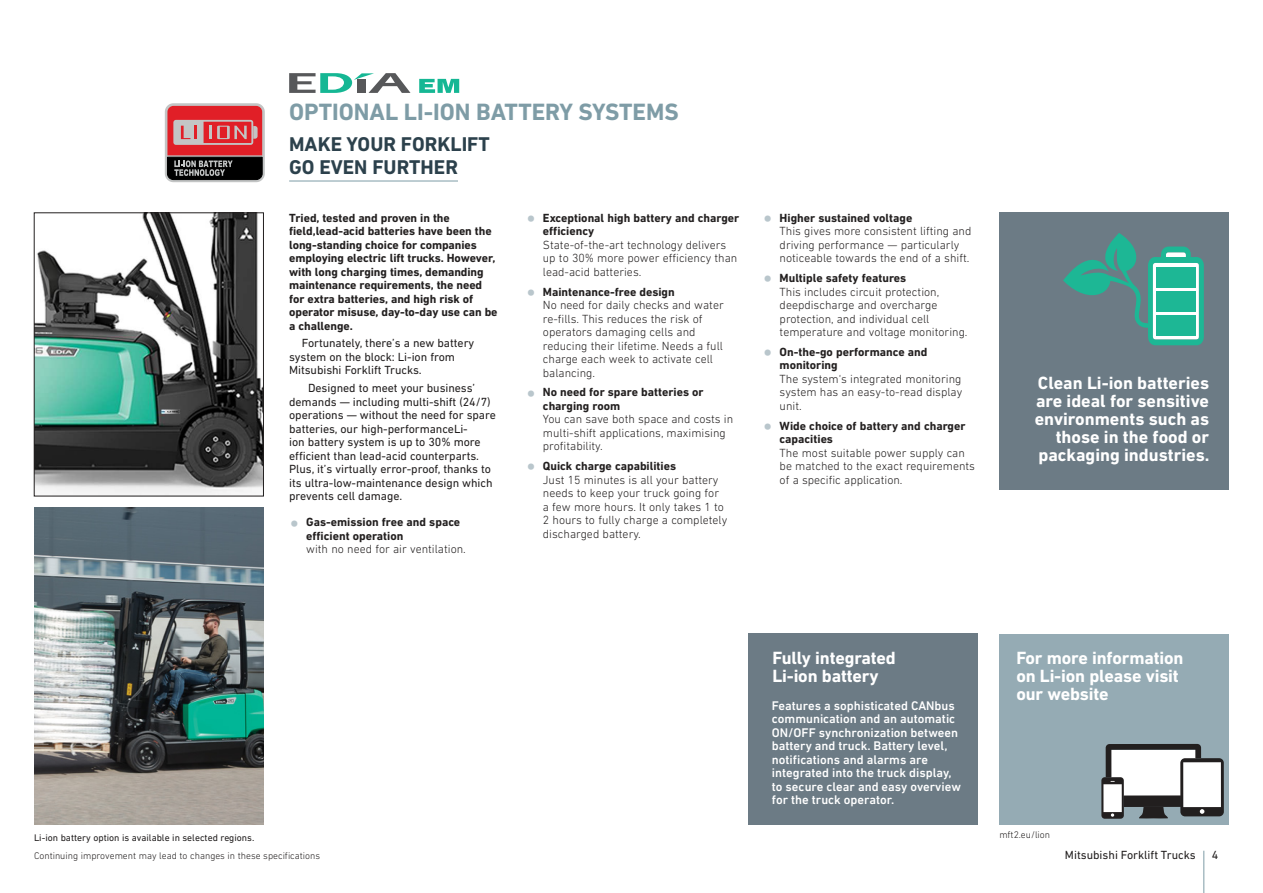
<style>
.page{position:relative;width:1263px;height:893px;background:#fff}
.page>*{position:absolute;margin:0;border:0;box-sizing:border-box;transform-origin:0 0}
.t1{font:700 24px "DIN Next LT Pro";color:#7e9ca6}
.t2{font:700 20.25px/22.5px "DIN Next LT Pro";color:#2c414c}
.t3{font:700 18px/18px "DIN Next LT Pro";color:#fff}
.t4{font:500 12.75px/13.5px "DIN Next LT Pro";color:#fff}
.t5{font:300 12px/13.5px "DIN Next LT Pro";color:#221f1f}
.t6{font:700 12px/13.5px "DIN Next LT Pro";letter-spacing:-.005em;color:#221f1f}
.t7{font:12px/13.5px "DIN Next LT Pro";letter-spacing:-.005em;color:#221f1f}
.t8{font:300 9.75px "DIN Next LT Pro";color:#221f1f}
.t9{font:9.75px "DIN Next LT Pro";color:#221f1f}
.s1{font-weight:400;font-size:24px;color:#b9c6cc}
.s2{font-weight:700}
</style>
<div class="page">
<div style="left:999px;top:634px;width:229px;height:191px;background:#95abb4"></div>
<div style="left:1111px;top:750px;width:84px;height:46px;background:#fff"></div>
<svg style="left:1139px;top:807px;width:29px;height:12px"></svg>
<div style="left:1101px;top:777px;width:23px;height:42px;background:#221f1f;border-radius:3px"></div>
<svg style="left:1111px;top:813px;width:3px;height:4px"></svg>
<div style="left:1103px;top:784px;width:19px;height:28px;background:#fff"></div>
<div style="left:1180px;top:758px;width:44px;height:58px;background:#221f1f;border-radius:5px"></div>
<svg style="left:1200px;top:809px;width:4px;height:5px"></svg>
<div style="left:1183px;top:762px;width:38px;height:45px;background:#fff"></div>
<svg style="left:1106px;top:744px;width:95px;height:38px"></svg>
<div style="left:1124px;top:795px;width:57px;height:12px;background:#221f1f"></div>
<img style="left:36px;top:215px;width:226px;height:279px">
<div style="left:34px;top:213px;width:230px;height:283px;border:1px solid #221f1f"></div>
<svg style="left:165px;top:103px;width:100px;height:79px;background:#a44e51"></svg>
<svg style="left:289px;top:73px;width:121px;height:20px"></svg>
<svg style="left:419px;top:79px;width:40px;height:14px"></svg>
<div style="left:748px;top:634px;width:230px;height:191px;background:#6c7b85"></div>
<img style="left:34px;top:508px;width:230px;height:317px">
<div style="left:999px;top:213px;width:230px;height:277px;background:#6c7b85"></div>
<svg style="left:1063px;top:233px;width:141px;height:112px"></svg>
<div style="left:1156px;top:267px;width:40px;height:21px;background:#1db795"></div>
<div style="left:1156px;top:315px;width:40px;height:21px;background:#1db795"></div>
<div style="left:1156px;top:291px;width:40px;height:20px;background:#1db795"></div>
<hr style="left:1203px;top:851px;width:1px;height:42px;background:#7e9ca6">
<hr style="left:289px;top:181px;width:169px;height:1px;background:#7e9ca6">
<h1 class="t1" style="left:289px;top:102px;width:391px">OPTIONAL LI-ION BATTERY SYSTEMS</h1>
<h2 class="t2" style="left:289px;top:135px;width:202px">MAKE YOUR FORKLIFT<br>GO EVEN FURTHER</h2>
<p class="t6" style="left:289px;top:212px;width:210px">Tried, tested and proven in the field,lead-acid batteries have been the long-standing choice for companies employing electric lift trucks. However, with long charging times, demanding maintenance requirements, the need for extra batteries, and high risk of operator misuse, day-to-day use can be a challenge.</p>
<p class="t7" style="left:289px;top:337px;width:187px;text-indent:13px">Fortunately, there’s a new battery system on the block: Li-ion from<br>Mitsubishi Forklift Trucks.</p>
<p class="t7" style="left:289px;top:382px;width:208px;text-indent:19px">Designed to meet your business’ demands — including multi-shift (24/7) operations — without the need for spare batteries, our high-performanceLi-<br>ion battery system is up to 30% more efficient than lead-acid counterparts.<br>Plus, it’s virtually error-proof, thanks to its ultra-low-maintenance design which prevents cell damage.</p>
<p class="t6" style="left:306px;top:516px;width:156px;text-indent:-17px"><span class="s1">•</span> Gas-emission free and space efficient operation</p>
<p class="t5" style="left:306px;top:543px;width:161px">with no need for air ventilation.</p>
<p class="t6" style="left:543px;top:212px;width:198px;text-indent:-17px"><span class="s1">•</span> Exceptional high battery and charger efficiency</p>
<p class="t5" style="left:543px;top:239px;width:196px">State-of-the-art technology delivers up to 30% more power efficiency than lead-acid batteries.</p>
<p class="t5" style="left:543px;top:285px;width:182px;text-indent:-17px"><span class="s1">•</span> <span class="s2">Maintenance-free design<br></span>No need for daily checks and water re-fills. This reduces the risk of operators damaging cells and reducing their lifetime. Needs a full charge each week to activate cell balancing.</p>
<p class="t6" style="left:543px;top:386px;width:162px;text-indent:-17px"><span class="s1">•</span> No need for spare batteries or charging room</p>
<p class="t5" style="left:543px;top:413px;width:192px">You can save both space and costs in multi-shift applications, maximising profitability.</p>
<p class="t5" style="left:543px;top:460px;width:186px;text-indent:-17px"><span class="s1">•</span> <span class="s2">Quick charge capabilities<br></span>Just 15 minutes is all your battery needs to keep your truck going for a few more hours. It only takes 1 to<br>2 hours to fully charge a completely discharged battery.</p>
<p class="t5" style="left:780px;top:212px;width:193px;text-indent:-17px"><span class="s1">•</span> <span class="s2">Higher sustained voltage<br></span>This gives more consistent lifting and driving performance — particularly noticeable towards the end of a shift.</p>
<p class="t5" style="left:780px;top:272px;width:189px;text-indent:-17px"><span class="s1">•</span> <span class="s2">Multiple safety features<br></span>This includes circuit protection, deepdischarge and overcharge protection, and individual cell temperature and voltage monitoring.</p>
<p class="t6" style="left:780px;top:346px;width:149px;text-indent:-17px"><span class="s1">•</span> On-the-go performance and monitoring</p>
<p class="t5" style="left:780px;top:373px;width:184px;text-align:justify">The system‘s integrated monitoring system has an easy-to-read display unit.</p>
<p class="t6" style="left:780px;top:420px;width:187px;text-indent:-17px"><span class="s1">•</span> Wide choice of battery and charger capacities</p>
<p class="t5" style="left:780px;top:447px;width:197px">The most suitable power supply can be matched to the exact requirements of a specific application.</p>
<h3 class="t3" style="left:1035px;top:375px;width:176px;text-align:right">Clean Li-ion batteries are ideal for sensitive environments such as those in the food or packaging industries.</h3>
<p class="t9" style="left:34px;top:833px;width:222px">Li-ion battery option is available in selected regions.</p>
<p class="t8" style="left:34px;top:852px;width:288px">Continuing improvement may lead to changes in these specifications</p>
<h3 class="t3" style="left:772px;top:650px;width:125px">Fully integrated<br>Li-ion battery</h3>
<p class="t4" style="left:772px;top:700px;width:191px">Features a sophisticated CANbus communication and an automatic<br>ON/OFF synchronization between battery and truck. Battery level, notifications and alarms are integrated into the truck display, to secure clear and easy overview for the truck operator.</p>
<h3 class="t3" style="left:1016px;top:650px;width:169px">For more information on Li-ion please visit our website</h3>
<p class="t8" style="left:999px;top:830px;width:52px">mft2.eu/lion</p>
<p class="t7" style="left:1065px;top:849px;width:132px">Mitsubishi Forklift Trucks</p>
<p class="t7" style="left:1212px;top:849px;width:8px">4</p>
</div>
